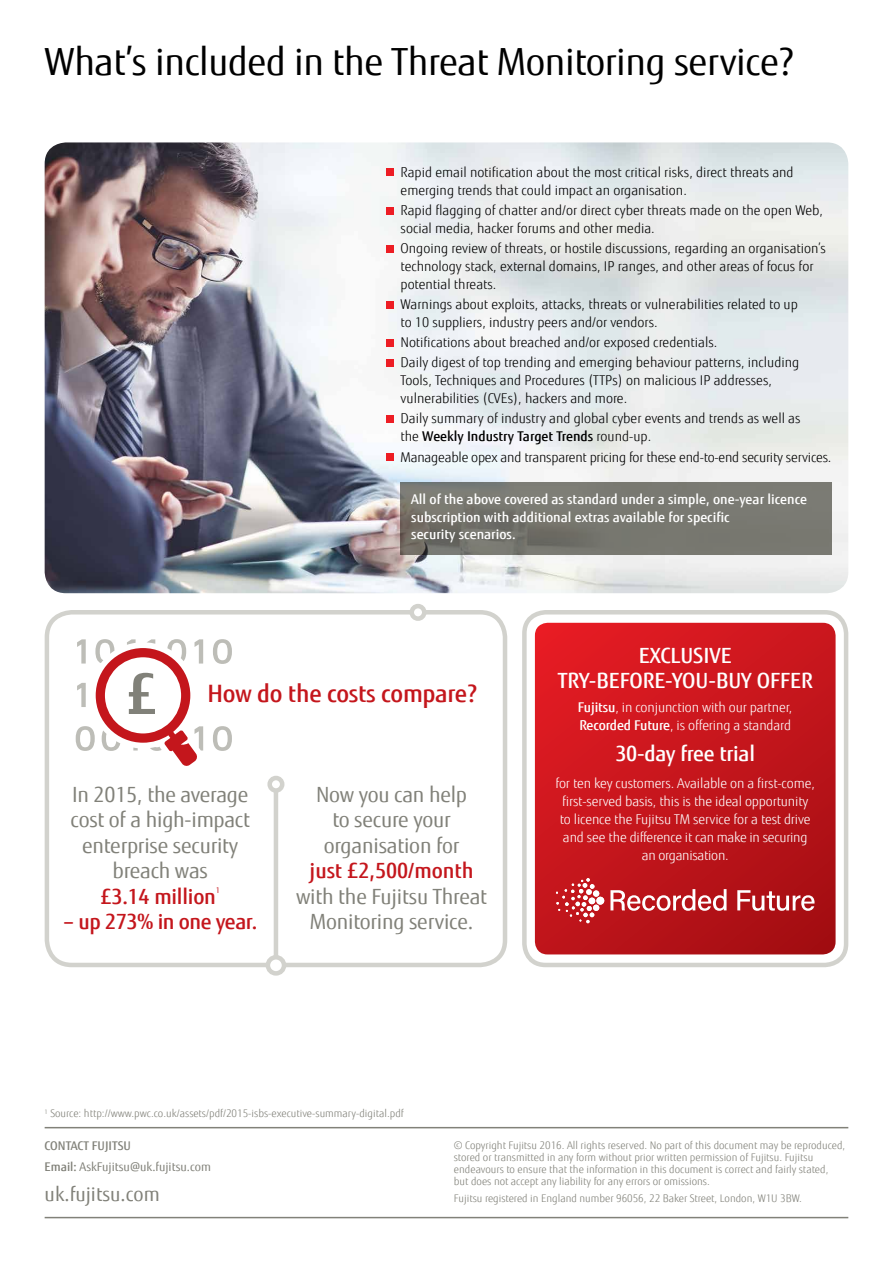
<style>
.page{position:relative;width:893px;height:1263px;background:#fff}
.page>*{position:absolute;margin:0;border:0;box-sizing:border-box;transform-origin:0 0}
.t1{font:37.5px "Fujitsu Sans";letter-spacing:-.01em;color:#000}
.t2{font:500 24px "Fujitsu Sans";letter-spacing:-.01em;color:#c4161c}
.t3{font:21px/25.5px "Fujitsu Sans";letter-spacing:-.01em;color:#818179;text-align:center}
.t4{font:500 21px/25.2px "Fujitsu Sans";color:#fff;text-align:center}
.t5{font:500 21px "Fujitsu Sans";letter-spacing:-.01em;color:#c4161c}
.t6{font:19.5px "Fujitsu Sans";color:#818179}
.t7{font:300 13.5px/18px "Fujitsu Sans";color:#000}
.t8{font:300 13.5px/18px "Fujitsu Sans";letter-spacing:-.01em;color:#fff}
.t9{font:500 13.5px/17.2px "Fujitsu Sans";color:#fff}
.t10{font:12px/20.9px "Fujitsu Sans";color:#818179}
.t11{font:300 10.5px/12px "Fujitsu Sans";color:#818179}
.t12{font:7.8px "Fujitsu Sans";color:#c4161c}
.s1{font-weight:500}
</style>
<div class="page">
<img style="left:45px;top:142px;width:803px;height:451px">
<div style="left:386px;top:169px;width:7px;height:7px;background:#ed1d24"></div>
<div style="left:386px;top:207px;width:7px;height:7px;background:#ed1d24"></div>
<div style="left:386px;top:245px;width:7px;height:7px;background:#ed1d24"></div>
<div style="left:386px;top:301px;width:7px;height:8px;background:#ed1d24"></div>
<div style="left:386px;top:339px;width:7px;height:8px;background:#ed1d24"></div>
<div style="left:386px;top:359px;width:7px;height:8px;background:#ed1d24"></div>
<div style="left:386px;top:415px;width:7px;height:8px;background:#ed1d24"></div>
<div style="left:386px;top:453px;width:7px;height:8px;background:#ed1d24"></div>
<hr style="left:45px;top:1217px;width:803px;height:1px;background:#818179">
<hr style="left:45px;top:1127px;width:803px;height:1px;background:#818179">
<svg style="left:401px;top:482px;width:431px;height:72px;background:#77766f"></svg>
<div style="left:522px;top:610px;width:326px;height:357px;border:4px solid #d2d2cd;border-radius:21px"></div>
<svg style="left:535px;top:623px;width:301px;height:331px;background:#c5161c"></svg>
<div style="left:45px;top:610px;width:462px;height:357px;border:4px solid #d2d2cd;border-radius:25px"></div>
<svg style="left:412px;top:606px;width:12px;height:13px"></svg>
<div style="left:409px;top:604px;width:17px;height:17px;border:4px solid #d2d2cd;border-radius:50%"></div>
<svg style="left:76px;top:639px;width:156px;height:127px"></svg>
<hr style="left:274px;top:785px;width:4px;height:182px;background:#d2d2cd">
<div style="left:268px;top:957px;width:16px;height:16px;background:#fff;border-radius:50%"></div>
<div style="left:266px;top:955px;width:20px;height:21px;border:4px solid #d2d2cd;border-radius:50%"></div>
<div style="left:270px;top:778px;width:12px;height:12px;background:#fff;border-radius:50%"></div>
<div style="left:267px;top:776px;width:17px;height:17px;border:4px solid #d2d2cd;border-radius:50%"></div>
<svg style="left:610px;top:889px;width:204px;height:22px"></svg>
<div style="left:596px;top:897px;width:8px;height:8px;background:#fff;border-radius:4px"></div>
<svg style="left:556px;top:878px;width:43px;height:45px"></svg>
<div style="left:593px;top:890px;width:6px;height:7px;background:#fff;border-radius:50%"></div>
<h1 class="t1" style="left:45px;top:39px;width:751px">What’s included in the Threat Monitoring service?</h1>
<p class="t7" style="left:401px;top:163px;width:395px">Rapid email notification about the most critical risks, direct threats and emerging trends that could impact an organisation.</p>
<p class="t7" style="left:401px;top:201px;width:424px">Rapid flagging of chatter and/or direct cyber threats made on the open Web, social media, hacker forums and other media.</p>
<p class="t7" style="left:401px;top:239px;width:427px">Ongoing review of threats, or hostile discussions, regarding an organisation’s technology stack, external domains, IP ranges, and other areas of focus for potential threats.</p>
<p class="t7" style="left:401px;top:295px;width:399px">Warnings about exploits, attacks, threats or vulnerabilities related to up to 10 suppliers, industry peers and/or vendors.</p>
<p class="t7" style="left:401px;top:332px;width:400px;line-height:20.1px">Notifications about breached and/or exposed credentials.<br>Daily digest of top trending and emerging behaviour patterns, including</p>
<p class="t7" style="left:401px;top:372px;width:373px">Tools, Techniques and Procedures (TTPs) on malicious IP addresses, vulnerabilities (CVEs), hackers and more.</p>
<p class="t7" style="left:401px;top:410px;width:401px">Daily summary of industry and global cyber events and trends as well as the <span class="s1">Weekly Industry Target Trends</span> round-up.</p>
<p class="t7" style="left:401px;top:448px;width:432px">Manageable opex and transparent pricing for these end-to-end security services.</p>
<p class="t9" style="left:411px;top:491px;width:397px">All of the above covered as standard under a simple, one-year licence subscription with additional extras available for specific<br>security scenarios.</p>
<h2 class="t2" style="left:207px;top:679px;width:271px">How do the costs compare?</h2>
<h3 class="t3" style="left:71px;top:782px;width:181px">In 2015, the average cost of a high-impact enterprise security breach was</h3>
<h3 class="t5" style="left:101px;top:883px;width:117px">£3.14 million</h3>
<p class="t12" style="left:216px;top:886px;width:6px">1</p>
<h3 class="t5" style="left:63px;top:909px;width:196px">– up 273% in one year.</h3>
<h3 class="t3" style="left:316px;top:782px;width:153px">Now you can help to secure your organisation for</h3>
<h3 class="t5" style="left:310px;top:858px;width:166px">just £2,500/month</h3>
<h3 class="t3" style="left:296px;top:884px;width:193px">with the Fujitsu Threat<br>Monitoring service.</h3>
<p class="t11" style="left:45px;top:1108px;width:361px"><sup>1</sup> Source: http://www.pwc.co.uk/assets/pdf/2015-isbs-executive-summary-digital.pdf</p>
<h3 class="t4" style="left:558px;top:643px;width:256px">EXCLUSIVE<br>TRY-BEFORE-YOU-BUY OFFER</h3>
<p class="t8" style="left:578px;top:699px;width:216px"><span class="s1">Fujitsu</span>, in conjunction with our partner,<br><span class="s1">Recorded Future</span>, is offering a standard</p>
<h3 class="t4" style="left:615px;top:741px;width:141px">30-day free trial</h3>
<p class="t8" style="left:555px;top:774px;width:261px;text-align:center">for ten key customers. Available on a first-come, first-served basis, this is the ideal opportunity to licence the Fujitsu TM service for a test drive and see the difference it can make in securing an organisation.</p>
<p class="t10" style="left:45px;top:1136px;width:168px"><span class="s1">CONTACT FUJITSU<br>Email:</span> AskFujitsu@uk.fujitsu.com</p>
<h3 class="t6" style="left:45px;top:1182px;width:117px">uk.fujitsu.com</h3>
<p class="t11" style="left:454px;top:1139px;width:393px">© Copyright Fujitsu 2016. All rights reserved. No part of this document may be reproduced, stored or transmitted in any form without prior written permission of Fujitsu. Fujitsu endeavours to ensure that the information in this document is correct and fairly stated, but does not accept any liability for any errors or omissions.</p>
<p class="t11" style="left:454px;top:1193px;width:350px">Fujitsu registered in England number 96056, 22 Baker Street, London, W1U 3BW.</p>
</div>
